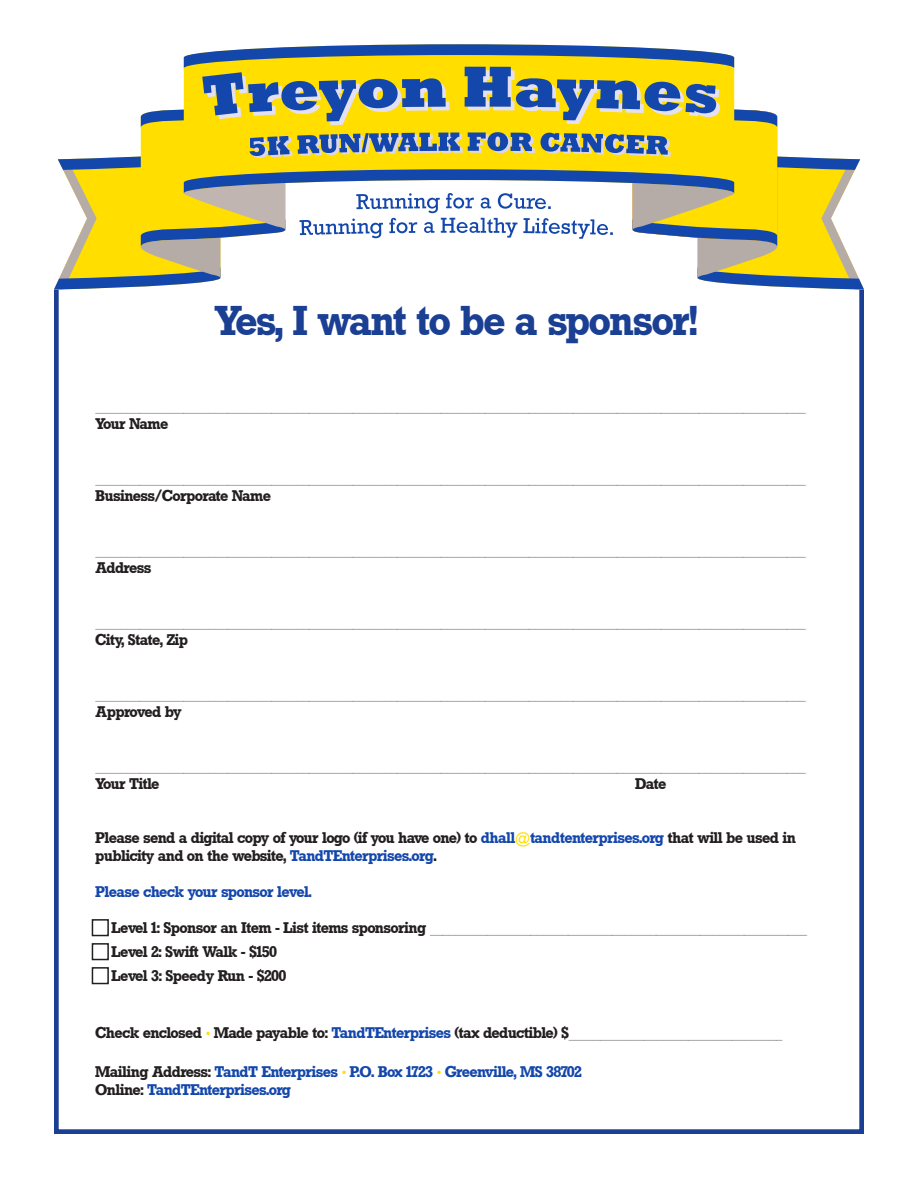
<style>
.page{position:relative;width:918px;height:1188px;background:#fff}
.page>*{position:absolute;margin:0;border:0;box-sizing:border-box;transform-origin:0 0}
.t1{font:700 40.5px "Rockwell";color:#1a3f93}
.t2{font:700 15px/18px "Rockwell";color:#231f20}
.t3{font:700 15px/18px "Rockwell";color:#1447ac}
.t4{font:700 15px "Rockwell";letter-spacing:-.02em;color:#231f20}
.s1{color:#1447ac}
.s2{font-weight:400;color:#ffde00}
.s3{font-weight:400;font-size:13.5px;color:#ffde00}
.s4{color:#231f20}
</style>
<div class="page">
<div style="left:54px;top:287px;width:810px;height:847px;border:5px solid #1a3f93"></div>
<svg style="left:54px;top:44px;width:810px;height:246px"></svg>
<div style="left:92px;top:919px;width:17px;height:17px;border:2px solid #231f20"></div>
<div style="left:92px;top:943px;width:17px;height:17px;border:2px solid #231f20"></div>
<div style="left:92px;top:967px;width:17px;height:17px;border:2px solid #231f20"></div>
<p class="t1" style="left:215px;top:298px;width:484px">Yes, I want to be a sponsor!</p>
<p class="t2" style="left:96px;top:397px;width:712px">_________________________________________________________________________________________________________________<br>Your Name</p>
<p class="t2" style="left:96px;top:469px;width:712px">_________________________________________________________________________________________________________________<br>Business/Corporate Name</p>
<p class="t2" style="left:96px;top:541px;width:712px">_________________________________________________________________________________________________________________</p>
<p class="t2" style="left:96px;top:559px;width:57px">Address</p>
<p class="t2" style="left:96px;top:613px;width:712px">_________________________________________________________________________________________________________________</p>
<p class="t2" style="left:96px;top:631px;width:94px">City, State, Zip</p>
<p class="t2" style="left:96px;top:685px;width:712px">_________________________________________________________________________________________________________________</p>
<p class="t4" style="left:96px;top:703px;width:87px">Approved by</p>
<p class="t2" style="left:96px;top:757px;width:712px">_________________________________________________________________________________________________________________</p>
<p class="t2" style="left:96px;top:775px;width:65px">Your Title</p>
<p class="t2" style="left:636px;top:775px;width:32px">Date</p>
<p class="t2" style="left:96px;top:829px;width:702px">Please send a digital copy of your logo (if you have one) to <span class="s1">dhall</span><span class="s2">@</span><span class="s1">tandtenterprises.org</span> that will be used in publicity and on the website, <span class="s1">TandTEnterprises.org</span>.</p>
<p class="t3" style="left:96px;top:883px;width:217px">Please check your sponsor level.</p>
<p class="t2" style="left:112px;top:916px;width:697px;line-height:24px">Level 1: Sponsor an Item - List items sponsoring ____________________________________________________________<br>Level 2: Swift Walk - $150<br>Level 3: Speedy Run - $200</p>
<p class="t2" style="left:96px;top:1024px;width:688px">Check enclosed <span class="s3">•</span> Made payable to: <span class="s1">TandTEnterprises</span> (tax deductible) $__________________________________</p>
<p class="t3" style="left:96px;top:1063px;width:487px"><span class="s4">Mailing Address:</span> TandT Enterprises <span class="s3">•</span> P.O. Box 1723 <span class="s3">•</span> Greenville, MS 38702<br><span class="s4">Online:</span> TandTEnterprises.org</p>
</div>
